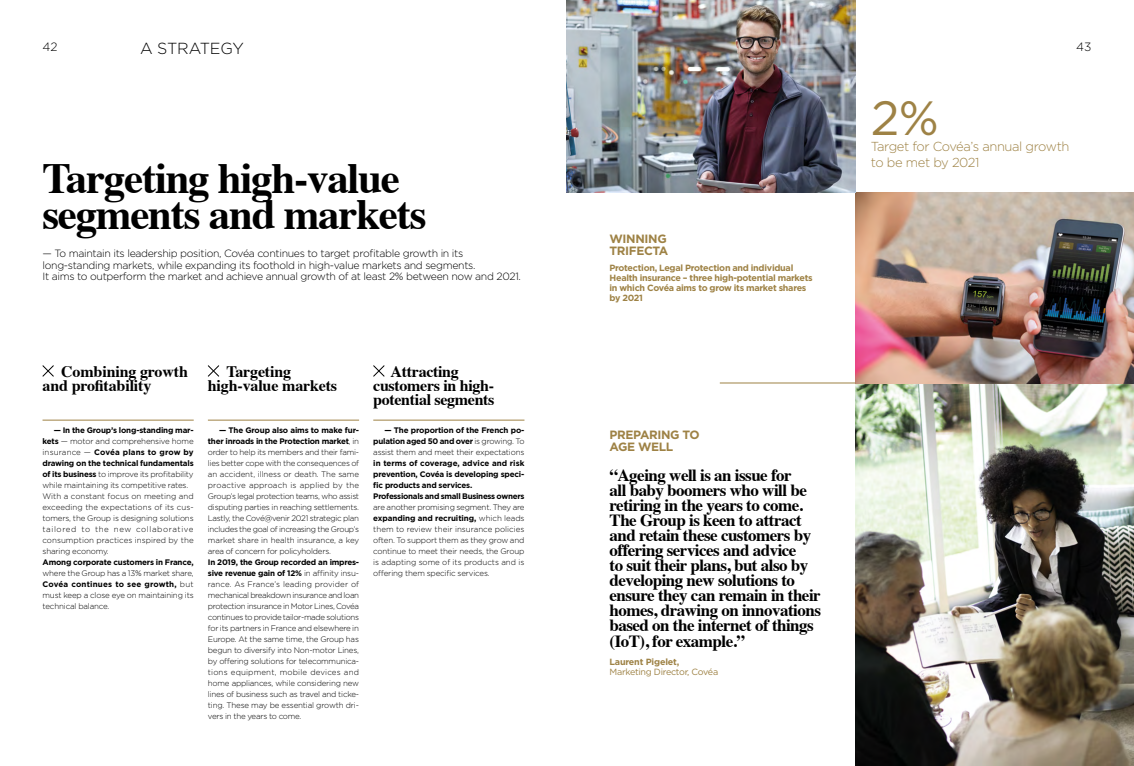
<style>
.page{position:relative;width:1134px;height:766px;background:#fff}
.page>*{position:absolute;margin:0;border:0;box-sizing:border-box;transform-origin:0 0}
.t1{font:48px "Gotham";color:#9e8245}
.t2{font:700 43px/36px "Times";letter-spacing:-.03em;color:#000}
.t3{font:700 17px/15.1px "Times";letter-spacing:-.03em;color:#000}
.t4{font:700 16px/14px "Times";letter-spacing:-.01em;color:#000}
.t5{font:300 16px "Gotham";letter-spacing:-.01em;color:#000}
.t6{font:300 13px/16px "Gotham";letter-spacing:-.03em;color:#9e8245}
.t7{font:700 12px/12px "Gotham";letter-spacing:-.03em;color:#9e8245}
.t8{font:300 12px "Gotham";color:#000}
.t9{font:300 10.5px/11.5px "Gotham";letter-spacing:-.03em;color:#000}
.t10{font:700 9px/10px "Gotham";letter-spacing:-.03em;color:#9e8245}
.t11{font:9px "Gotham";letter-spacing:-.03em;color:#9e8245}
.t12{font:300 8px/11px "Gotham";letter-spacing:-.02em;color:#000;text-align:justify}
.t13{font:700 8px/11px "Gotham";letter-spacing:-.02em;color:#000;text-align:justify}
.s1{font-weight:700}
.s2{font-weight:300}
</style>
<div class="page">
<img style="left:855px;top:192px;width:279px;height:573px">
<img style="left:567px;top:0;width:288px;height:192px">
<svg style="left:42px;top:365px;width:12px;height:12px"></svg>
<svg style="left:207px;top:365px;width:13px;height:12px"></svg>
<svg style="left:373px;top:365px;width:12px;height:12px"></svg>
<hr style="left:43px;top:419px;width:151px;height:1px;background:#9e8245">
<hr style="left:208px;top:419px;width:151px;height:1px;background:#9e8245">
<hr style="left:373px;top:419px;width:151px;height:1px;background:#9e8245">
<hr style="left:720px;top:382px;width:135px;height:1px;background:#9e8245">
<h3 class="t5" style="left:140px;top:38px;width:105px">A STRATEGY</h3>
<h3 class="t8" style="left:43px;top:39px;width:17px">42</h3>
<h3 class="t8" style="left:1076px;top:39px;width:17px">43</h3>
<h2 class="t2" style="left:43px;top:156px;width:385px">Targeting high-value segments and markets</h2>
<p class="t9" style="left:43px;top:247px;width:480px">— To maintain its leadership position, Covéa continues to target profitable growth in its long-standing markets, while expanding its foothold in high-value markets and segments.<br>It aims to outperform the market and achieve annual growth of at least 2% between now and 2021.</p>
<h3 class="t4" style="left:43px;top:362px;width:147px;text-indent:19px">Combining growth and profitability</h3>
<h3 class="t4" style="left:208px;top:362px;width:131px;text-indent:18px">Targeting high-value markets</h3>
<h3 class="t4" style="left:373px;top:362px;width:123px;text-indent:17px">Attracting customers in high&shy;potential segments</h3>
<p class="t12" style="left:43px;top:424px;width:153px;text-align:left;text-indent:11px"><span class="s1">— In the Group’s long-standing mar&shy;kets</span> — motor and comprehensive home insurance — <span class="s1">Covéa plans to grow by drawing on the technical fundamentals of its business</span> to improve its profitability while maintaining its competitive rates.<br>With a constant focus on meeting and exceeding the expectations of its cus&shy;tomers, the Group is designing solutions tailored to the new collaborative consumption practices inspired by the sharing economy.</p>
<p class="t13" style="left:43px;top:556px;width:153px">Among corporate customers in France,</p>
<p class="t12" style="left:43px;top:567px;width:153px">where the Group has a 13% market share, <span class="s1">Covéa continues to see growth,</span> but must keep a close eye on maintaining its technical balance.</p>
<p class="t12" style="left:208px;top:424px;width:153px;text-indent:11px"><span class="s1">— The Group also aims to make fur&shy;ther inroads in the Protection market</span>, in order to help its members and their fami&shy;lies better cope with the consequences of an accident, illness or death. The same proactive approach is applied by the Group’s legal protection teams, who assist disputing parties in reaching settlements.<br>Lastly, the Cové@venir 2021 strategic plan includes the goal of increasing the Group’s market share in health insurance, a key area of concern for policyholders.</p>
<p class="t12" style="left:208px;top:556px;width:153px"><span class="s1">In 2019, the Group recorded an impres&shy;sive revenue gain of 12%</span> in affinity insu&shy;rance. As France’s leading provider of mechanical breakdown insurance and loan protection insurance in Motor Lines, Covéa continues to provide tailor-made solutions for its partners in France and elsewhere in Europe. At the same time, the Group has begun to diversify into Non-motor Lines, by offering solutions for telecommunica&shy;tions equipment, mobile devices and home appliances, while considering new lines of business such as travel and ticke&shy;ting. These may be essential growth dri&shy;vers in the years to come.</p>
<p class="t13" style="left:373px;top:424px;width:153px;text-indent:11px">— The proportion of the French po&shy;pulation aged 50 and over <span class="s2">is growing. To assist them and meet their expectations</span></p>
<p class="t13" style="left:373px;top:457px;width:153px;text-align:left">in terms of coverage, advice and risk prevention, Covéa is developing speci&shy;fic products and services.<br>Professionals and small Business owners</p>
<p class="t12" style="left:373px;top:501px;width:153px">are another promising segment. They are <span class="s1">expanding and recruiting,</span> which leads them to review their insurance policies often. To support them as they grow and continue to meet their needs, the Group is adapting some of its products and is offering them specific services.</p>
<h3 class="t7" style="left:609px;top:233px;width:60px">WINNING<br>TRIFECTA</h3>
<p class="t10" style="left:609px;top:263px;width:205px">Protection, Legal Protection and individual Health insurance – three high-potential markets in which Covéa aims to grow its market shares by 2021</p>
<h3 class="t7" style="left:609px;top:428px;width:92px">PREPARING TO<br>AGE WELL</h3>
<p class="t3" style="left:609px;top:465px;width:213px">“Ageing well is an issue for<br>all baby boomers who will be retiring in the years to come.<br>The Group is keen to attract and retain these customers by offering services and advice<br>to suit their plans, but also by developing new solutions to ensure they can remain in their homes, drawing on innovations based on the internet of things (IoT), for example.”</p>
<p class="t10" style="left:609px;top:656px;width:71px">Laurent Pigelet,</p>
<p class="t11" style="left:609px;top:665px;width:110px">Marketing Director, Covéa</p>
<h1 class="t1" style="left:871px;top:87px;width:69px">2%</h1>
<h3 class="t6" style="left:871px;top:137px;width:200px">Target for Covéa’s annual growth to be met by 2021</h3>
</div>
